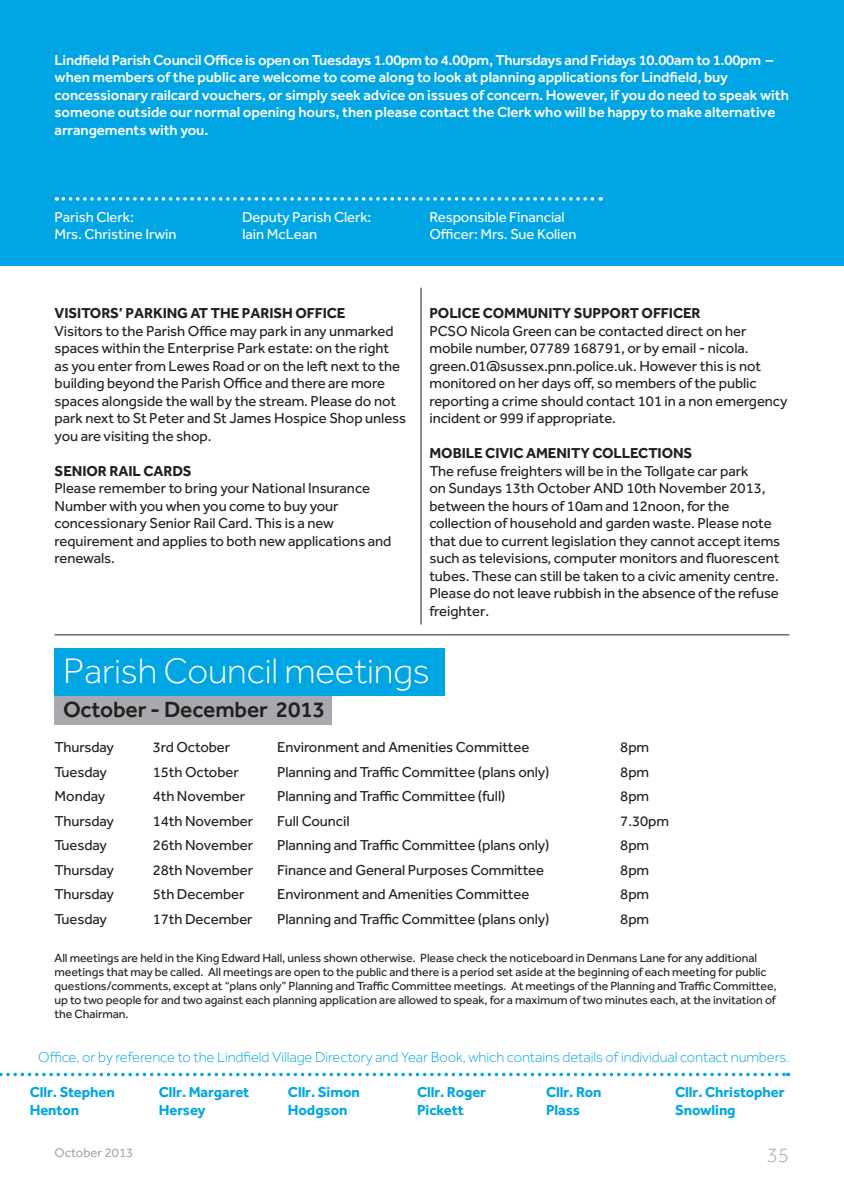
<style>
.page{position:relative;width:844px;height:1191px;background:#fff}
.page>*{position:absolute;margin:0;border:0;box-sizing:border-box;transform-origin:0 0}
.t1{font:300 36.75px "Effra";letter-spacing:-.005em;color:#fff}
.t2{font:500 22.75px "Effra";letter-spacing:-.005em;color:#231f20}
.t3{font:300 21px "Effra";color:#a8a9ad}
.t4{font:14.88px/17.5px "Effra";letter-spacing:-.005em;color:#231f20}
.t5{font:500 14.88px/17.5px "Effra";letter-spacing:-.005em;color:#fff}
.t6{font:300 14.88px "Effra";letter-spacing:-.005em;color:#00a5e3}
.t7{font:700 14.88px/17.5px "Effra";letter-spacing:-.005em;color:#00a5e3}
.t8{font:700 14.88px "Effra";letter-spacing:-.005em;color:#231f20}
.t9{font:14.88px/17.5px "Effra";letter-spacing:-.005em;color:#fff}
.t10{font:13.12px "Effra";color:#a8a9ad}
.t11{font:12.25px/14px "Effra";letter-spacing:-.005em;color:#231f20}
</style>
<div class="page">
<div style="left:0;top:0;width:843px;height:266px;background:#00a5e3"></div>
<svg style="left:63px;top:197px;width:538px;height:4px"></svg>
<svg style="left:0;top:1072px;width:788px;height:4px"></svg>
<hr style="left:420px;top:288px;width:1px;height:336px;background:#231f20">
<hr style="left:55px;top:634px;width:734px;height:1px;background:#231f20">
<div style="left:55px;top:648px;width:389px;height:48px;background:#00a5e3"></div>
<div style="left:55px;top:696px;width:277px;height:29px;background:#a8a9ad"></div>
<p class="t5" style="left:55px;top:51px;width:735px">Lindfield Parish Council Office is open on Tuesdays 1.00pm to 4.00pm, Thursdays and Fridays 10.00am to 1.00pm – when members of the public are welcome to come along to look at planning applications for Lindfield, buy concessionary railcard vouchers, or simply seek advice on issues of concern. However, if you do need to speak with someone outside our normal opening hours, then please contact the Clerk who will be happy to make alternative arrangements with you.</p>
<p class="t9" style="left:55px;top:208px;width:123px">Parish Clerk:<br>Mrs. Christine Irwin</p>
<p class="t9" style="left:242px;top:208px;width:131px">Deputy Parish Clerk:<br>Iain McLean</p>
<p class="t9" style="left:429px;top:208px;width:148px">Responsible Financial<br>Officer: Mrs. Sue Kolien</p>
<p class="t8" style="left:55px;top:304px;width:292px">VISITORS’ PARKI NG AT THE PARISH OFFICE</p>
<p class="t4" style="left:55px;top:322px;width:353px">Visitors to the Parish Office may park in any unmarked spaces within the Enterprise Park estate: on the right as you enter from Lewes Road or on the left next to the building beyond the Parish Office and there are more spaces alongside the wall by the stream. Please do not park next to St Peter and St James Hospice Shop unless you are visiting the shop.</p>
<p class="t8" style="left:55px;top:462px;width:37px">SENIOR</p>
<p class="t8" style="left:109px;top:462px;width:84px">RAIL CARDS</p>
<p class="t4" style="left:55px;top:479px;width:338px">Please remember to bring your National Insurance Number with you when you come to buy your concessionary Senior Rail Card. This is a new requirement and applies to both new applications and renewals.</p>
<p class="t8" style="left:429px;top:304px;width:76px">POLICE COMMU</p>
<p class="t8" style="left:538px;top:304px;width:163px">NITY SUPPORT OFFICER</p>
<p class="t4" style="left:429px;top:322px;width:359px">PCSO Nicola Green can be contacted direct on her mobile number, 07789 168791, or by email - nicola. green.01@sussex.pnn.police.uk. However this is not monitored on her days off, so members of the public reporting a crime should contact 101 in a non emergency incident or 999 if appropriate.</p>
<p class="t8" style="left:429px;top:444px;width:183px">MOBILE CIVIC AMENITY COLL</p>
<p class="t8" style="left:630px;top:444px;width:64px">ECTIONS</p>
<p class="t4" style="left:429px;top:462px;width:352px">The refuse freighters will be in the Tollgate car park<br>on Sundays 13th October AND 10th November 2013, between the hours of 10am and 12noon, for the collection of household and garden waste. Please note that due to current legislation they cannot accept items such as televisions, computer monitors and fluorescent tubes. These can still be taken to a civic amenity centre.<br>Please do not leave rubbish in the absence of the refuse freighter.</p>
<h1 class="t1" style="left:63px;top:650px;width:368px">Parish Council meetings</h1>
<h2 class="t2" style="left:63px;top:696px;width:263px">October - December 2013</h2>
<p class="t4" style="left:55px;top:738px;width:61px">Thursday</p>
<p class="t4" style="left:153px;top:738px;width:79px">3rd October</p>
<p class="t4" style="left:277px;top:738px;width:254px">Environment and Amenities Committee</p>
<p class="t4" style="left:620px;top:738px;width:30px">8pm</p>
<p class="t4" style="left:55px;top:762px;width:54px">Tuesday</p>
<p class="t4" style="left:153px;top:762px;width:88px">15th October</p>
<p class="t4" style="left:277px;top:762px;width:274px">Planning and Traffic Committee (plans only)</p>
<p class="t4" style="left:620px;top:762px;width:30px">8pm</p>
<p class="t4" style="left:55px;top:787px;width:52px">Monday</p>
<p class="t4" style="left:153px;top:787px;width:94px">4th November</p>
<p class="t4" style="left:277px;top:787px;width:230px">Planning and Traffic Committee (full)</p>
<p class="t4" style="left:620px;top:787px;width:30px">8pm</p>
<p class="t4" style="left:55px;top:811px;width:61px">Thursday</p>
<p class="t4" style="left:153px;top:811px;width:102px">14th November</p>
<p class="t4" style="left:277px;top:811px;width:74px">Full Council</p>
<p class="t4" style="left:620px;top:811px;width:50px">7.30pm</p>
<p class="t4" style="left:55px;top:836px;width:54px">Tuesday</p>
<p class="t4" style="left:153px;top:836px;width:102px">26th November</p>
<p class="t4" style="left:277px;top:836px;width:274px">Planning and Traffic Committee (plans only)</p>
<p class="t4" style="left:620px;top:836px;width:30px">8pm</p>
<p class="t4" style="left:55px;top:860px;width:61px">Thursday</p>
<p class="t4" style="left:153px;top:860px;width:102px">28th November</p>
<p class="t4" style="left:277px;top:860px;width:268px">Finance and General Purposes Committee</p>
<p class="t4" style="left:620px;top:860px;width:30px">8pm</p>
<p class="t4" style="left:55px;top:885px;width:61px">Thursday</p>
<p class="t4" style="left:153px;top:885px;width:93px">5th December</p>
<p class="t4" style="left:277px;top:885px;width:254px">Environment and Amenities Committee</p>
<p class="t4" style="left:620px;top:885px;width:30px">8pm</p>
<p class="t4" style="left:55px;top:909px;width:54px">Tuesday</p>
<p class="t4" style="left:153px;top:909px;width:101px">17th December</p>
<p class="t4" style="left:277px;top:909px;width:274px">Planning and Traffic Committee (plans only)</p>
<p class="t4" style="left:620px;top:909px;width:30px">8pm</p>
<p class="t11" style="left:55px;top:950px;width:723px">All meetings are held in the King Edward Hall, unless shown otherwise. Please check the noticeboard in Denmans Lane for any additional meetings that may be called. All meetings are open to the public and there is a period set aside at the beginning of each meeting for public questions/comments, except at “plans only” Planning and Traffic Committee meetings. At meetings of the Planning and Traffic Committee, up to two people for and two against each planning application are allowed to speak, for a maximum of two minutes each, at the invitation of the Chairman.</p>
<p class="t6" style="left:38px;top:1049px;width:752px">Office, or by reference to the Lindfield Village Directory and Year Book, which contains details of individual contact numbers.</p>
<p class="t7" style="left:30px;top:1083px;width:86px">Cllr. Stephen<br>Henton</p>
<p class="t7" style="left:159px;top:1083px;width:92px">Cllr. Margaret<br>Hersey</p>
<p class="t7" style="left:288px;top:1083px;width:73px">Cllr. Simon<br>Hodgson</p>
<p class="t7" style="left:417px;top:1083px;width:71px">Cllr. Roger<br>Pickett</p>
<p class="t7" style="left:546px;top:1083px;width:57px">Cllr. Ron<br>Plass</p>
<p class="t7" style="left:675px;top:1083px;width:111px">Cllr. Christopher<br>Snowling</p>
<p class="t10" style="left:55px;top:1144px;width:80px">October 2013</p>
<h3 class="t3" style="left:766px;top:1143px;width:24px">35</h3>
</div>
